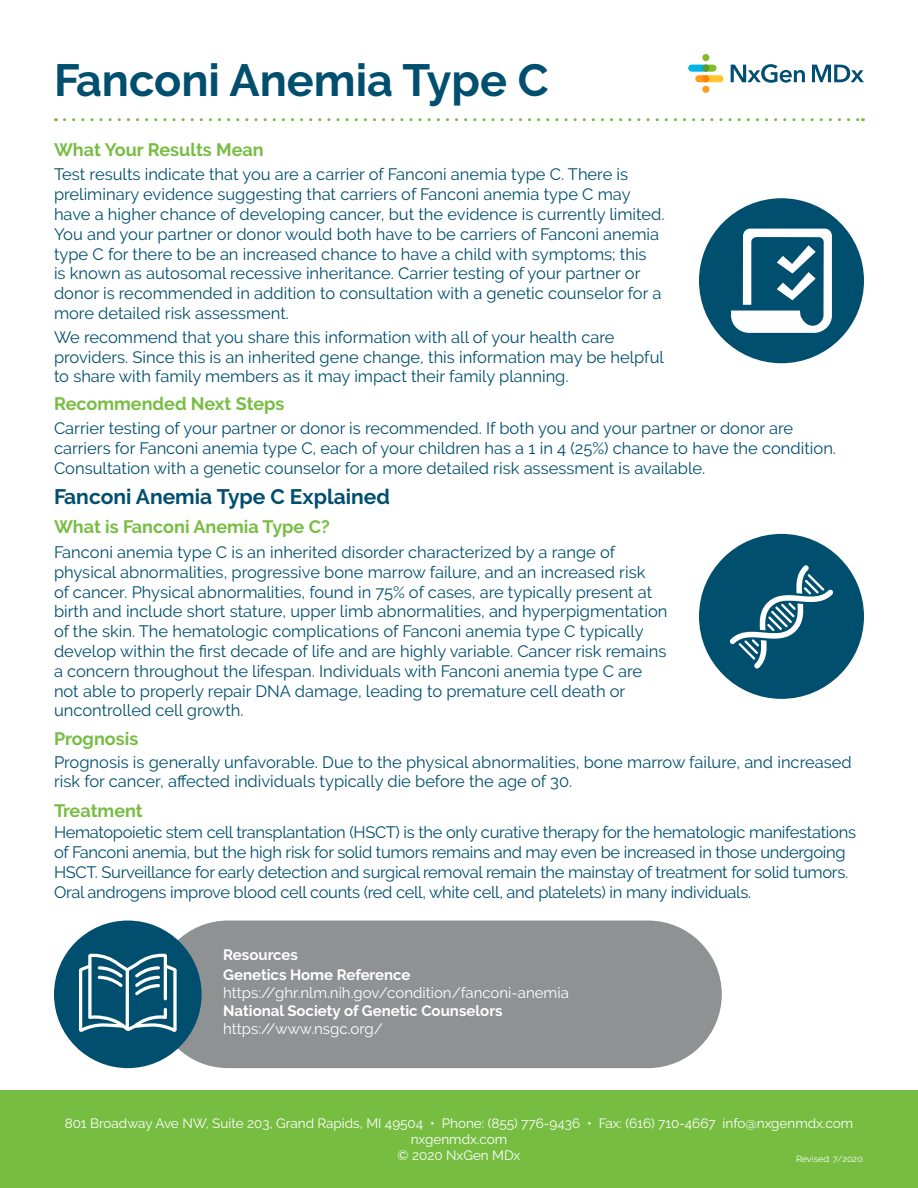
<style>
.page{position:relative;width:918px;height:1188px;background:#fff}
.page>*{position:absolute;margin:0;border:0;box-sizing:border-box;transform-origin:0 0}
.t1{font:700 45px "Raleway";color:#014f6e}
.t2{font:700 21px "Raleway";color:#014f6e}
.t3{font:700 18px "Raleway";color:#77bd42}
.t4{font:16.5px/19.8px "Raleway";color:#014f6e}
.t5{font:16.5px/19.8px "Raleway";letter-spacing:-.02em;color:#014f6e}
.t6{font:15px "Raleway";color:#fff}
.t7{font:700 15px "Raleway";color:#fff}
.t8{font:13.5px/16.2px "Raleway";color:#fff;text-align:center}
.t9{font:9px "Raleway";color:#fff}
</style>
<div class="page">
<div style="left:154px;top:921px;width:568px;height:147px;background:#8f9293;border-radius:74px"></div>
<div style="left:54px;top:921px;width:148px;height:147px;background:#014f6e;border-radius:50%"></div>
<svg style="left:79px;top:954px;width:98px;height:78px"></svg>
<div style="left:0;top:1091px;width:918px;height:97px;background:#77bd42"></div>
<svg style="left:812px;top:65px;width:52px;height:17px"></svg>
<svg style="left:731px;top:64px;width:74px;height:19px"></svg>
<svg style="left:688px;top:65px;width:36px;height:17px"></svg>
<div style="left:702px;top:54px;width:7px;height:7px;background:#82bb27;border-radius:50%"></div>
<div style="left:702px;top:86px;width:7px;height:7px;background:#ff9d1b;border-radius:50%"></div>
<div style="left:702px;top:65px;width:7px;height:7px;background:#589b31;border-radius:50%"></div>
<div style="left:702px;top:75px;width:7px;height:7px;background:#ff8200;border-radius:50%"></div>
<div style="left:699px;top:534px;width:165px;height:165px;background:#014f6e;border-radius:50%"></div>
<svg style="left:730px;top:565px;width:103px;height:104px"></svg>
<div style="left:699px;top:198px;width:165px;height:165px;background:#014f6e;border-radius:50%"></div>
<svg style="left:731px;top:229px;width:101px;height:104px"></svg>
<svg style="left:64px;top:118px;width:799px;height:3px"></svg>
<p class="t1" style="left:54px;top:55px;width:496px">Fanconi Anemia Type C</p>
<p class="t3" style="left:54px;top:139px;width:211px">What Your Results Mean</p>
<p class="t4" style="left:54px;top:165px;width:612px">Test results indicate that you are a carrier of Fanconi anemia type C. There is preliminary evidence suggesting that carriers of Fanconi anemia type C may have a higher chance of developing cancer, but the evidence is currently limited.<br>You and your partner or donor would both have to be carriers of Fanconi anemia type C for there to be an increased chance to have a child with symptoms; this<br>is known as autosomal recessive inheritance. Carrier testing of your partner or donor is recommended in addition to consultation with a genetic counselor for a more detailed risk assessment.</p>
<p class="t4" style="left:54px;top:327px;width:612px">We recommend that you share this information with all of your health care providers. Since this is an inherited gene change, this information may be helpful to share with family members as it may impact their family planning.</p>
<p class="t3" style="left:54px;top:393px;width:232px">Recommended Next Steps</p>
<p class="t4" style="left:54px;top:418px;width:784px">Carrier testing of your partner or donor is recommended. If both you and your partner or donor are carriers for Fanconi anemia type C, each of your children has a 1 in 4 (25%) chance to have the condition.<br>Consultation with a genetic counselor for a more detailed risk assessment is available.</p>
<p class="t2" style="left:54px;top:485px;width:337px">Fanconi Anemia Type C Explained</p>
<p class="t3" style="left:54px;top:517px;width:277px">What is Fanconi Anemia Type C?</p>
<p class="t4" style="left:54px;top:542px;width:615px">Fanconi anemia type C is an inherited disorder characterized by a range of physical abnormalities, progressive bone marrow failure, and an increased risk<br>of cancer. Physical abnormalities, found in 75% of cases, are typically present at birth and include short stature, upper limb abnormalities, and hyperpigmentation of the skin. The hematologic complications of Fanconi anemia type C typically develop within the first decade of life and are highly variable. Cancer risk remains a concern throughout the lifespan. Individuals with Fanconi anemia type C are not able to properly repair DNA damage, leading to premature cell death or uncontrolled cell growth.</p>
<p class="t3" style="left:54px;top:728px;width:86px">Prognosis</p>
<p class="t4" style="left:54px;top:752px;width:799px">Prognosis is generally unfavorable. Due to the physical abnormalities, bone marrow failure, and increased risk for cancer, affected individuals typically die before the age of 30.</p>
<p class="t3" style="left:54px;top:800px;width:90px">Treatment</p>
<p class="t5" style="left:54px;top:823px;width:804px">Hematopoietic stem cell transplantation (HSCT) is the only curative therapy for the hematologic manifestations of Fanconi anemia, but the high risk for solid tumors remains and may even be increased in those undergoing HSCT. Surveillance for early detection and surgical removal remain the mainstay of treatment for solid tumors.<br>Oral androgens improve blood cell counts (red cell, white cell, and platelets) in many individuals.</p>
<p class="t7" style="left:223px;top:946px;width:76px">Resources</p>
<p class="t7" style="left:223px;top:966px;width:189px">Genetics Home Reference</p>
<p class="t6" style="left:223px;top:984px;width:347px">https://ghr.nlm.nih.gov/condition/fanconi-anemia</p>
<p class="t7" style="left:223px;top:1002px;width:281px">National Society of Genetic Counselors</p>
<p class="t6" style="left:223px;top:1020px;width:161px">https://www.nsgc.org/</p>
<p class="t8" style="left:65px;top:1115px;width:790px">801 Broadway Ave NW, Suite 203, Grand Rapids, MI 49504 • Phone: (855) 776-9436 • Fax: (616) 710-4667 info@nxgenmdx.com nxgenmdx.com</p>
<p class="t8" style="left:398px;top:1147px;width:124px">© 2020 NxGen MDx</p>
<p class="t9" style="left:796px;top:1154px;width:68px">Revised: 7/2020</p>
</div>
